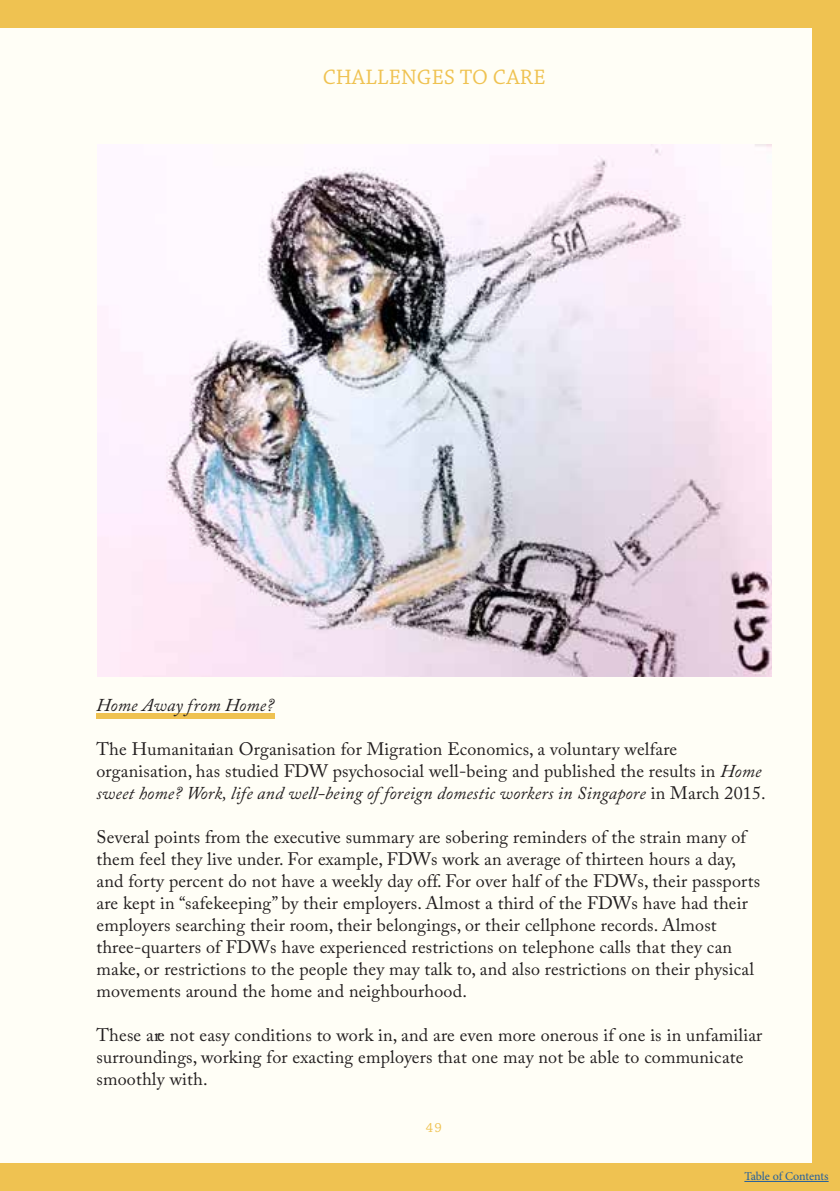
<style>
.page{position:relative;width:840px;height:1191px;background:#fff}
.page>*{position:absolute;margin:0;border:0;box-sizing:border-box;transform-origin:0 0}
.t1{font:22px "Chaparral Pro";letter-spacing:.01em;color:#efc251}
.t2{font:18px/22px "Adobe Caslon Pro";letter-spacing:.01em;color:#231f20}
.t3{font:italic 18px "Adobe Caslon Pro";letter-spacing:.01em;color:#231f20}
.t4{font:14px "Chaparral Pro";color:#efc251}
.t5{font:12px "Minion Pro";letter-spacing:-.005em;color:#215e9e}
.s1{font-style:italic}
</style>
<div class="page">
<div style="left:0;top:0;width:839px;height:1191px;background:#efc251"></div>
<div style="left:0;top:28px;width:811px;height:1134px;background:#fffef6"></div>
<hr style="left:744px;top:1181px;width:84px;height:1px;background:#215e9e">
<div style="left:96px;top:713px;width:179px;height:5px;background:#efc251"></div>
<img style="left:97px;top:145px;width:674px;height:531px">
<p class="t1" style="left:322px;top:65px;width:224px">CHALLENGES TO CARE</p>
<p class="t3" style="left:96px;top:694px;width:179px">Home Away from Home?</p>
<p class="t2" style="left:96px;top:738px;width:670px">The Humanitarian Organisation for Migration Economics, a voluntary welfare organisation, has studied FDW psychosocial well-being and published the results in <span class="s1">Home sweet home? Work, life and well-being of foreign domestic workers in Singapore</span> in March 2015.</p>
<p class="t2" style="left:96px;top:826px;width:664px">Several points from the executive summary are sobering reminders of the strain many of them feel they live under. For example, FDWs work an average of thirteen hours a day, and forty percent do not have a weekly day off. For over half of the FDWs, their passports are kept in “safekeeping” by their employers. Almost a third of the FDWs have had their employers searching their room, their belongings, or their cellphone records. Almost three-quarters of FDWs have experienced restrictions on telephone calls that they can make, or restrictions to the people they may talk to, and also restrictions on their physical movements around the home and neighbourhood.</p>
<p class="t2" style="left:96px;top:1024px;width:667px">These are not easy conditions to work in, and are even more onerous if one is in unfamiliar surroundings, working for exacting employers that one may not be able to communicate smoothly with.</p>
<p class="t4" style="left:425px;top:1120px;width:18px">49</p>
<p class="t5" style="left:744px;top:1168px;width:86px">Table of Contents</p>
</div>
